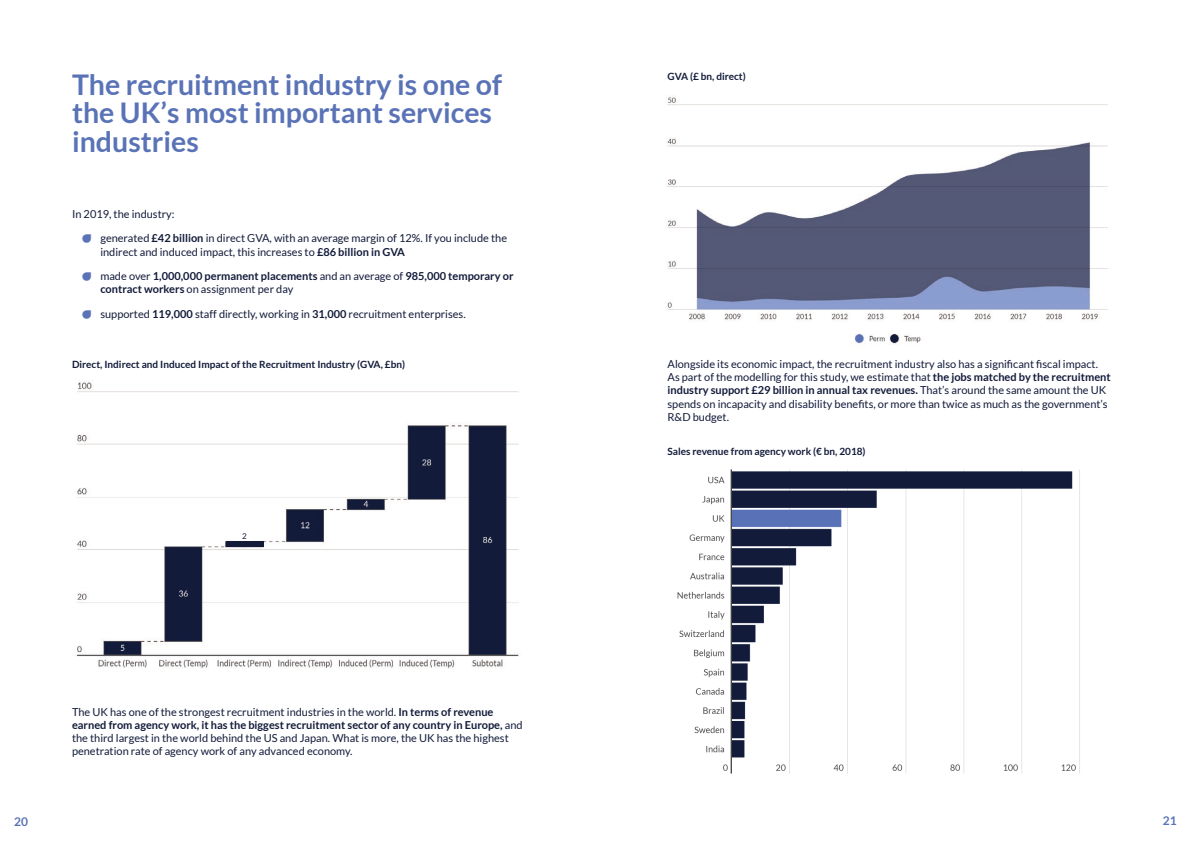
<style>
.page{position:relative;width:1191px;height:842px;background:#fff}
.page>*{position:absolute;margin:0;border:0;box-sizing:border-box;transform-origin:0 0}
.t1{font:700 28.5px/28.5px "Lato";color:#5a73b7}
.t2{font:700 12px "Lato";color:#5a73b7}
.t3{font:11px/13.2px "Lato";color:#121b3a}
.t4{font:700 11px/13.2px "Lato";color:#121b3a}
.t5{font:700 10px "Lato";color:#121b3a}
.t6{font:8px "Lato";color:#121b3a}
.s1{color:#5a73b7}
.s2{font-weight:700}
.s3{font-weight:400}
</style>
<div class="page">
<img style="left:76px;top:382px;width:443px;height:287px">
<div style="left:242px;top:533px;width:10px;height:8px;background:#fff"></div>
<div style="left:226px;top:541px;width:37px;height:5px;background:#121b3a"></div>
<img style="left:667px;top:97px;width:441px;height:247px">
<img style="left:677px;top:469px;width:403px;height:305px">
<h2 class="t1" style="left:72px;top:70px;width:432px">The recruitment industry is one of the UK’s most important services industries</h2>
<p class="t3" style="left:72px;top:207px;width:104px">In 2019, the industry:</p>
<p class="t3" style="left:100px;top:232px;width:408px;text-indent:-18px"><span class="s1">•</span> generated <span class="s2">£42 billion</span> in direct GVA, with an average margin of 12%. If you include the indirect and induced impact, this increases to <span class="s2">£86 billion in GVA</span></p>
<p class="t4" style="left:100px;top:269px;width:414px;text-indent:-18px"><span class="s1">•</span> <span class="s3">made over</span> 1,000,000 permanent placements <span class="s3">and an average of</span> 985,000 temporary or contract workers <span class="s3">on assignment per day</span></p>
<p class="t3" style="left:82px;top:307px;width:385px"><span class="s1">•</span> supported <span class="s2">119,000</span> staff directly, working in <span class="s2">31,000</span> recruitment enterprises.</p>
<h5 class="t5" style="left:72px;top:358px;width:334px">Direct, Indirect and Induced Impact of the Recruitment Industry (GVA, £bn)</h5>
<p class="t6" style="left:242px;top:532px;width:6px">2</p>
<p class="t3" style="left:72px;top:705px;width:452px">The UK has one of the strongest recruitment industries in the world. <span class="s2">In terms of revenue earned from agency work, it has the biggest recruitment sector of any country in Europe,</span> and the third largest in the world behind the US and Japan. What is more, the UK has the highest penetration rate of agency work of any advanced economy.</p>
<h5 class="t5" style="left:667px;top:71px;width:80px">GVA (£ bn, direct)</h5>
<p class="t3" style="left:667px;top:357px;width:445px">Alongside its economic impact, the recruitment industry also has a significant fiscal impact.<br>As part of the modelling for this study, we estimate that <span class="s2">the jobs matched by the recruitment industry support £29 billion in annual tax revenues.</span> That’s around the same amount the UK spends on incapacity and disability benefits, or more than twice as much as the government’s R&amp;D budget.</p>
<h5 class="t5" style="left:667px;top:445px;width:200px">Sales revenue from agency work (€ bn, 2018)</h5>
<p class="t2" style="left:14px;top:815px;width:15px">20</p>
<p class="t2" style="left:1162px;top:814px;width:15px">21</p>
</div>
